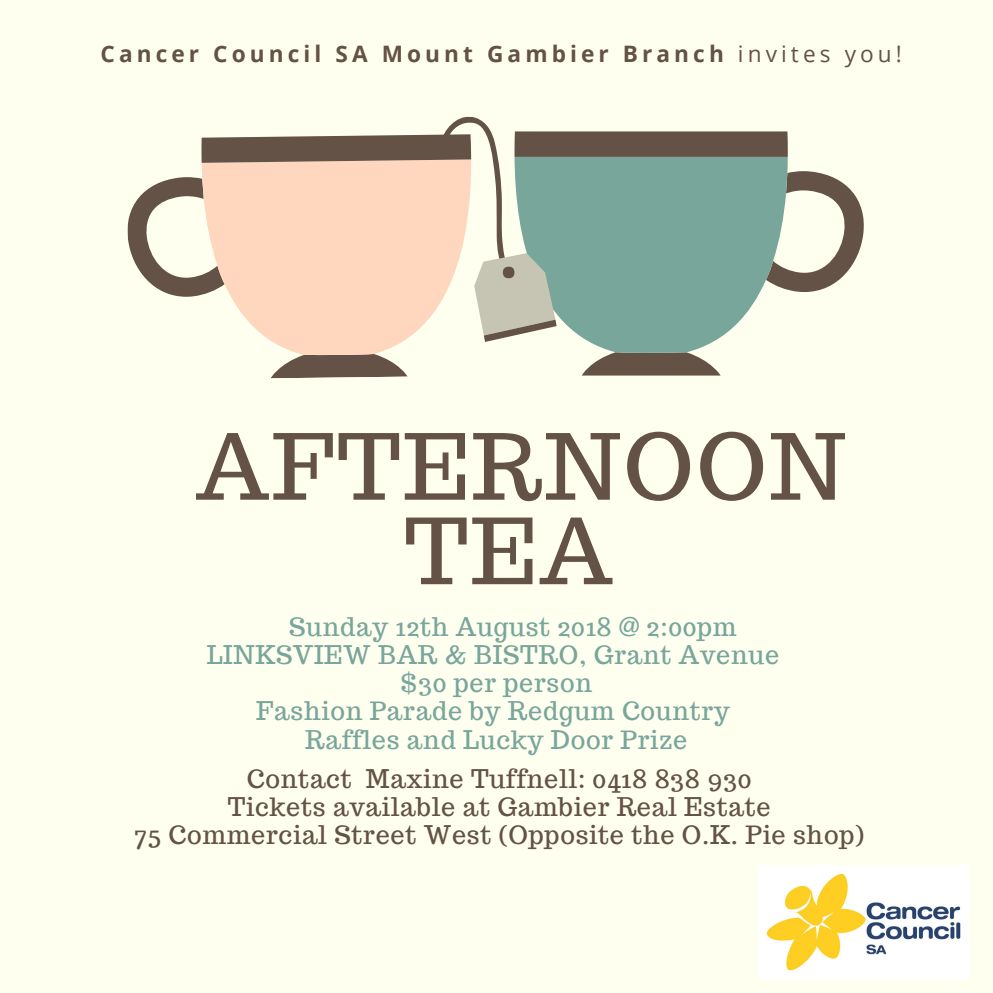
<style>
.page{position:relative;width:993px;height:993px;background:#fff}
.page>*{position:absolute;margin:0;border:0;box-sizing:border-box;transform-origin:0 0}
.t1{font:90.5px/84.5px "Trocchi";letter-spacing:.03em;color:#635245;text-align:center}
.t2{font:25.25px "Trocchi";letter-spacing:.03em;color:#78a69b}
.t3{font:25.25px/28.2px "Trocchi";letter-spacing:.03em;color:#635245;text-align:center}
.t4{font:700 22.75px "Open Sans";letter-spacing:.18em;color:#635245}
.s1{font-weight:400}
</style>
<div class="page">
<div style="left:0;top:0;width:992px;height:992px;background:#fffff0"></div>
<svg style="left:582px;top:353px;width:138px;height:22px"></svg>
<svg style="left:590px;top:342px;width:123px;height:11px"></svg>
<svg style="left:271px;top:357px;width:136px;height:21px"></svg>
<svg style="left:273px;top:342px;width:129px;height:15px;fill:#ffd7be"></svg>
<svg style="left:127px;top:116px;width:736px;height:226px"></svg>
<div style="left:502px;top:266px;width:12px;height:12px;background:#635245;border-radius:50%"></div>
<img style="left:758px;top:865px;width:210px;height:112px">
<p class="t4" style="left:100px;top:37px;width:802px">Cancer Council SA Mount Gambier Branch <span class="s1">invites you!</span></p>
<h1 class="t1" style="left:195px;top:424px;width:651px">AFTERNOON<br>TEA</h1>
<p class="t2" style="left:289px;top:610px;width:449px">Sunday 12th August 2018 @ 2:00pm</p>
<p class="t2" style="left:206px;top:638px;width:574px">LINKSVIEW BAR &amp; BISTRO, Grant Avenue</p>
<p class="t2" style="left:400px;top:666px;width:193px">$30 per person</p>
<p class="t2" style="left:256px;top:694px;width:475px">Fashion Parade by Redgum Country</p>
<p class="t2" style="left:305px;top:722px;width:383px">Raffles and Lucky Door Prize</p>
<p class="t3" style="left:134px;top:764px;width:731px">Contact Maxine Tuffnell: 0418 838 930<br>Tickets available at Gambier Real Estate<br>75 Commercial Street West (Opposite the O.K. Pie shop)</p>
</div>
